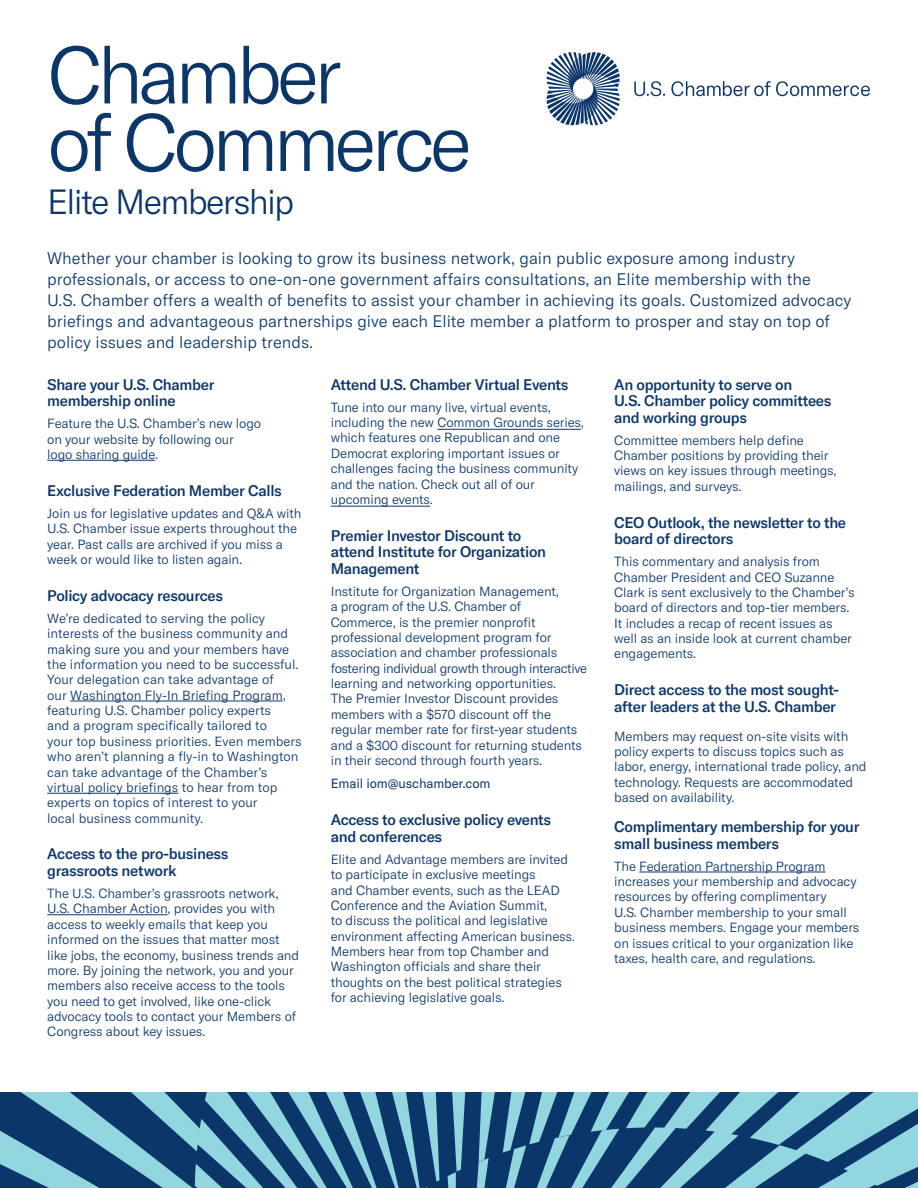
<style>
.page{position:relative;width:918px;height:1188px;background:#fff}
.page>*{position:absolute;margin:0;border:0;box-sizing:border-box;transform-origin:0 0}
.t1{font:300 79.5px/67.5px "GT America";letter-spacing:-.07em;color:#0b366a}
.t2{font:300 34.5px "GT America";letter-spacing:-.05em;color:#0b366a}
.GTA-02-Primary_Headl{font:300 16.5px/21px "GT America";color:#0b366a}
._01-Body_Header{font:500 15px/16.5px "GT America";letter-spacing:-.02em;color:#0b366a}
.GTA-05-Body_Copy{font:500 15px/16.5px "GT America";letter-spacing:-.02em;color:#0b366a}
.GTA-05-Body_Copy-2{font:300 13.2px/15.3px "GT America";letter-spacing:-.01em;color:#0b366a}
._01-Body_Header-2{font:300 13.2px/15.3px "GT America";letter-spacing:-.01em;color:#0b366a}
.GTA-05-Body_Copy-3{font:13.2px "GT America";letter-spacing:-.01em;color:#0b366a}
</style>
<div class="page">
<svg style="left:0;top:1092px;width:918px;height:96px;background:#457b9d"></svg>
<svg style="left:671px;top:81px;width:199px;height:15px"></svg>
<svg style="left:547px;top:52px;width:73px;height:73px"></svg>
<svg style="left:634px;top:81px;width:31px;height:15px"></svg>
<hr style="left:47px;top:460px;width:108px;height:1px;background:#0b366a">
<hr style="left:70px;top:701px;width:213px;height:1px;background:#0b366a">
<hr style="left:47px;top:793px;width:131px;height:1px;background:#0b366a">
<hr style="left:47px;top:914px;width:121px;height:1px;background:#0b366a">
<hr style="left:639px;top:872px;width:186px;height:1px;background:#0b366a">
<hr style="left:437px;top:429px;width:144px;height:1px;background:#0b366a">
<hr style="left:331px;top:506px;width:99px;height:1px;background:#0b366a">
<h1 class="t1" style="left:47px;top:42px;width:426px">Chamber<br>of Commerce</h1>
<h2 class="t2" style="left:47px;top:182px;width:249px">Elite Membership</h2>
<p class="GTA-02-Primary_Headl" style="left:47px;top:248px;width:806px">Whether your chamber is looking to grow its business network, gain public exposure among industry professionals, or access to one-on-one government affairs consultations, an Elite membership with the<br>U.S. Chamber offers a wealth of benefits to assist your chamber in achieving its goals. Customized advocacy briefings and advantageous partnerships give each Elite member a platform to prosper and stay on top of policy issues and leadership trends.</p>
<p class="_01-Body_Header" style="left:47px;top:376px;width:169px">Share your U.S. Chamber membership online</p>
<p class="GTA-05-Body_Copy-2" style="left:47px;top:416px;width:215px">Feature the U.S. Chamber’s new logo on your website by following our logo sharing guide.</p>
<p class="_01-Body_Header" style="left:47px;top:482px;width:236px">Exclusive Federation Member Calls</p>
<p class="GTA-05-Body_Copy-2" style="left:47px;top:506px;width:256px">Join us for legislative updates and Q&amp;A with U.S. Chamber issue experts throughout the year. Past calls are archived if you miss a week or would like to listen again.</p>
<p class="_01-Body_Header" style="left:47px;top:587px;width:177px">Policy advocacy resources</p>
<p class="GTA-05-Body_Copy-2" style="left:47px;top:611px;width:256px">We’re dedicated to serving the policy interests of the business community and making sure you and your members have the information you need to be successful.<br>Your delegation can take advantage of<br>our Washington Fly-In Briefing Program, featuring U.S. Chamber policy experts<br>and a program specifically tailored to<br>your top business priorities. Even members who aren’t planning a fly-in to Washington can take advantage of the Chamber’s virtual policy briefings to hear from top experts on topics of interest to your<br>local business community.</p>
<p class="_01-Body_Header" style="left:47px;top:846px;width:183px">Access to the pro-business grassroots network</p>
<p class="GTA-05-Body_Copy-2" style="left:47px;top:886px;width:253px">The U.S. Chamber’s grassroots network, U.S. Chamber Action, provides you with access to weekly emails that keep you informed on the issues that matter most like jobs, the economy, business trends and more. By joining the network, you and your members also receive access to the tools you need to get involved, like one-click advocacy tools to contact your Members of Congress about key issues.</p>
<p class="GTA-05-Body_Copy" style="left:331px;top:376px;width:239px">Attend U.S. Chamber Virtual Events</p>
<p class="GTA-05-Body_Copy-2" style="left:331px;top:399px;width:255px">Tune into our many live, virtual events, including the new Common Grounds series, which features one Republican and one Democrat exploring important issues or challenges facing the business community and the nation. Check out all of our upcoming events.</p>
<p class="GTA-05-Body_Copy" style="left:331px;top:527px;width:217px">Premier Investor Discount to attend Institute for Organization<br>Management</p>
<p class="GTA-05-Body_Copy-2" style="left:331px;top:584px;width:258px">Institute for Organization Management,<br>a program of the U.S. Chamber of Commerce, is the premier nonprofit professional development program for association and chamber professionals fostering individual growth through interactive learning and networking opportunities.<br>The Premier Investor Discount provides members with a $570 discount off the regular member rate for first-year students and a $300 discount for returning students in their second through fourth years.</p>
<p class="GTA-05-Body_Copy-3" style="left:331px;top:776px;width:161px">Email iom@uschamber.com</p>
<p class="GTA-05-Body_Copy" style="left:331px;top:812px;width:222px">Access to exclusive policy events and conferences</p>
<p class="GTA-05-Body_Copy-2" style="left:331px;top:852px;width:246px">Elite and Advantage members are invited to participate in exclusive meetings<br>and Chamber events, such as the LEAD Conference and the Aviation Summit,<br>to discuss the political and legislative environment affecting American business.<br>Members hear from top Chamber and Washington officials and share their thoughts on the best political strategies for achieving legislative goals.</p>
<p class="_01-Body_Header" style="left:614px;top:376px;width:219px">An opportunity to serve on<br>U.S. Chamber policy committees and working groups</p>
<p class="GTA-05-Body_Copy-2" style="left:614px;top:432px;width:224px">Committee members help define<br>Chamber positions by providing their views on key issues through meetings, mailings, and surveys.</p>
<p class="_01-Body_Header" style="left:614px;top:514px;width:233px">CEO Outlook, the newsletter to the board of directors</p>
<p class="GTA-05-Body_Copy-2" style="left:614px;top:554px;width:242px">This commentary and analysis from Chamber President and CEO Suzanne Clark is sent exclusively to the Chamber’s board of directors and top-tier members.<br>It includes a recap of recent issues as well as an inside look at current chamber engagements.</p>
<p class="_01-Body_Header" style="left:614px;top:682px;width:227px">Direct access to the most sought&shy;after leaders at the U.S. Chamber</p>
<p class="_01-Body_Header-2" style="left:614px;top:728px;width:254px">Members may request on-site visits with policy experts to discuss topics such as labor, energy, international trade policy, and technology. Requests are accommodated based on availability.</p>
<p class="_01-Body_Header" style="left:614px;top:818px;width:247px">Complimentary membership for your small business members</p>
<p class="GTA-05-Body_Copy-2" style="left:614px;top:858px;width:247px">The Federation Partnership Program increases your membership and advocacy resources by offering complimentary<br>U.S. Chamber membership to your small business members. Engage your members on issues critical to your organization like taxes, health care, and regulations.</p>
</div>
